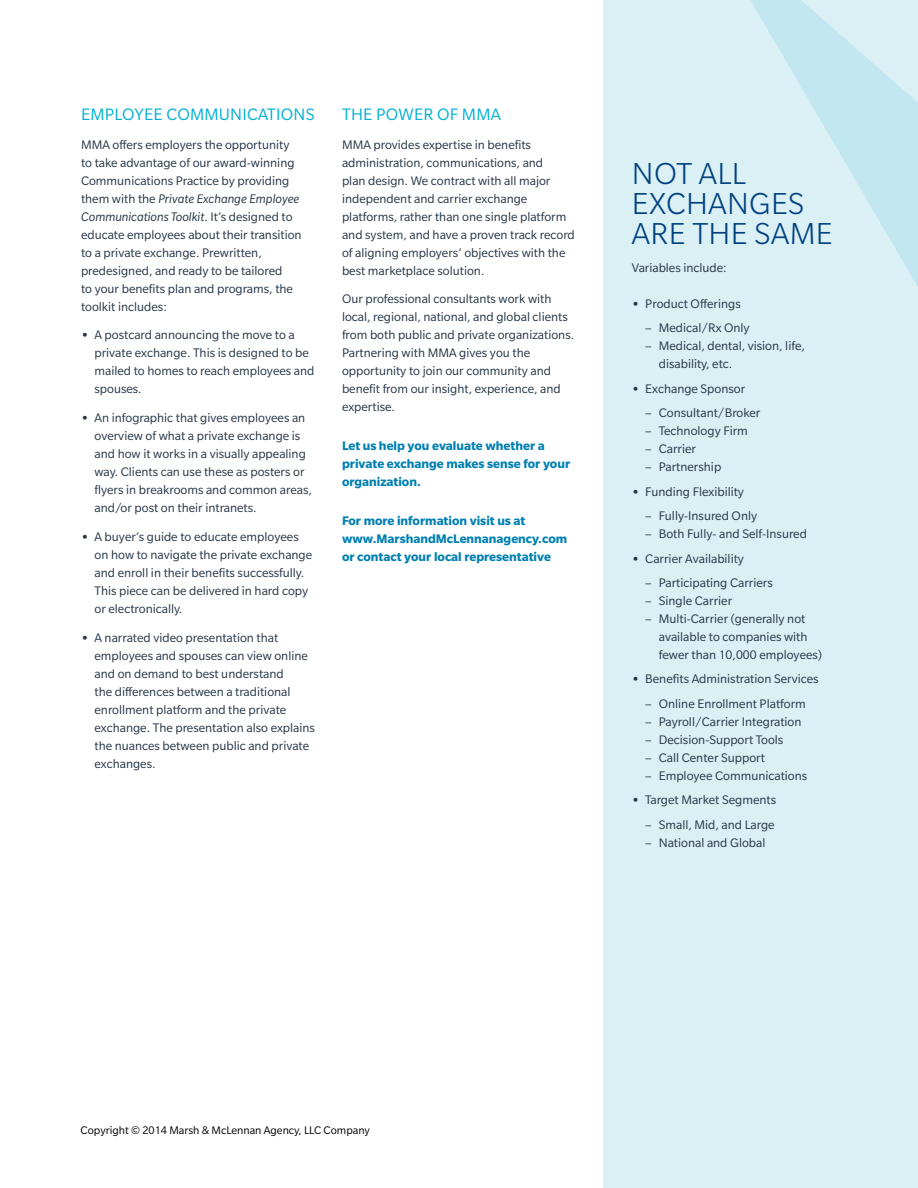
<style>
.page{position:relative;width:918px;height:1188px;background:#fff}
.page>*{position:absolute;margin:0;border:0;box-sizing:border-box;transform-origin:0 0}
.t1{font:300 33px/30px "Slate Pro";letter-spacing:.01em;color:#004280}
.t2{font:18px "Slate Pro";letter-spacing:.01em;color:#00b0d3}
.t3{font:13.5px/18px "Slate Pro";color:#243444}
.t4{font:700 13.5px/18px "Slate Pro";color:#0080b2}
.t5{font:12px "Slate Pro";color:#000}
.s1{font-style:italic}
.s2{font-weight:700}
</style>
<div class="page">
<div style="left:603px;top:0;width:315px;height:1188px;background:#daf0f5"></div>
<svg style="left:751px;top:0;width:167px;height:287px"></svg>
<h2 class="t2" style="left:81px;top:105px;width:235px">EMPLOYEE COMMUNICATIONS</h2>
<p class="t3" style="left:81px;top:135px;width:222px">MMA offers employers the opportunity to take advantage of our award-winning Communications Practice by providing them with the <span class="s1">Private Exchange Employee Communications Toolkit</span>. It’s designed to educate employees about their transition to a private exchange. Prewritten, predesigned, and ready to be tailored<br>to your benefits plan and programs, the toolkit includes:</p>
<p class="t3" style="left:94px;top:326px;width:221px;text-indent:-14px"><span class="s2">•</span> A postcard announcing the move to a private exchange. This is designed to be mailed to homes to reach employees and spouses.</p>
<p class="t3" style="left:94px;top:409px;width:219px;text-indent:-14px"><span class="s2">•</span> An infographic that gives employees an overview of what a private exchange is and how it works in a visually appealing way. Clients can use these as posters or flyers in breakrooms and common areas, and/or post on their intranets.</p>
<p class="t3" style="left:94px;top:528px;width:219px;text-indent:-14px"><span class="s2">•</span> A buyer’s guide to educate employees on how to navigate the private exchange and enroll in their benefits successfully.<br>This piece can be delivered in hard copy or electronically.</p>
<p class="t3" style="left:94px;top:628px;width:222px;text-indent:-14px"><span class="s2">•</span> A narrated video presentation that employees and spouses can view online and on demand to best understand<br>the differences between a traditional enrollment platform and the private exchange. The presentation also explains the nuances between public and private exchanges.</p>
<h2 class="t2" style="left:342px;top:105px;width:160px">THE POWER OF MMA</h2>
<p class="t3" style="left:342px;top:135px;width:234px">MMA provides expertise in benefits administration, communications, and<br>plan design. We contract with all major independent and carrier exchange platforms, rather than one single platform and system, and have a proven track record of aligning employers’ objectives with the best marketplace solution.</p>
<p class="t3" style="left:342px;top:290px;width:234px">Our professional consultants work with local, regional, national, and global clients from both public and private organizations.<br>Partnering with MMA gives you the opportunity to join our community and benefit from our insight, experience, and expertise.</p>
<p class="t4" style="left:342px;top:437px;width:230px">Let us help you evaluate whether a private exchange makes sense for your organization.</p>
<p class="t4" style="left:342px;top:512px;width:227px">For more information visit us at www.MarshandMcLennanagency.com or contact your local representative</p>
<h1 class="t1" style="left:632px;top:158px;width:202px">NOT ALL<br>EXCHANGES<br>ARE THE SAME</h1>
<p class="t3" style="left:632px;top:259px;width:96px">Variables include:</p>
<p class="t3" style="left:632px;top:294px;width:110px"><span class="s2">•</span> Product Offerings</p>
<p class="t3" style="left:645px;top:319px;width:106px">– Medical/Rx Only</p>
<p class="t3" style="left:659px;top:337px;width:148px;text-indent:-14px">– Medical, dental, vision, life, disability, etc.</p>
<p class="t3" style="left:632px;top:379px;width:115px"><span class="s2">•</span> Exchange Sponsor</p>
<p class="t3" style="left:645px;top:404px;width:117px">– Consultant/Broker</p>
<p class="t3" style="left:645px;top:422px;width:104px">– Technology Firm</p>
<p class="t3" style="left:645px;top:440px;width:52px">– Carrier</p>
<p class="t3" style="left:645px;top:458px;width:77px">– Partnership</p>
<p class="t3" style="left:632px;top:482px;width:114px"><span class="s2">•</span> Funding Flexibility</p>
<p class="t3" style="left:645px;top:507px;width:113px">– Fully-Insured Only</p>
<p class="t3" style="left:645px;top:525px;width:163px">– Both Fully- and Self-Insured</p>
<p class="t3" style="left:632px;top:549px;width:114px"><span class="s2">•</span> Carrier Availability</p>
<p class="t3" style="left:645px;top:574px;width:129px">– Participating Carriers</p>
<p class="t3" style="left:645px;top:592px;width:88px">– Single Carrier</p>
<p class="t3" style="left:659px;top:610px;width:165px;text-indent:-14px">– Multi-Carrier (generally not available to companies with fewer than 10,000 employees)</p>
<p class="t3" style="left:632px;top:670px;width:188px"><span class="s2">•</span> Benefits Administration Services</p>
<p class="t3" style="left:645px;top:695px;width:162px">– Online Enrollment Platform</p>
<p class="t3" style="left:645px;top:713px;width:158px">– Payroll/Carrier Integration</p>
<p class="t3" style="left:645px;top:731px;width:140px">– Decision-Support Tools</p>
<p class="t3" style="left:645px;top:749px;width:121px">– Call Center Support</p>
<p class="t3" style="left:645px;top:767px;width:163px">– Employee Communications</p>
<p class="t3" style="left:632px;top:791px;width:146px"><span class="s2">•</span> Target Market Segments</p>
<p class="t3" style="left:645px;top:816px;width:131px">– Small, Mid, and Large</p>
<p class="t3" style="left:645px;top:834px;width:122px">– National and Global</p>
<p class="t5" style="left:81px;top:1124px;width:291px">Copyright © 2014 Marsh &amp; McLennan Agency, LLC Company</p>
</div>
